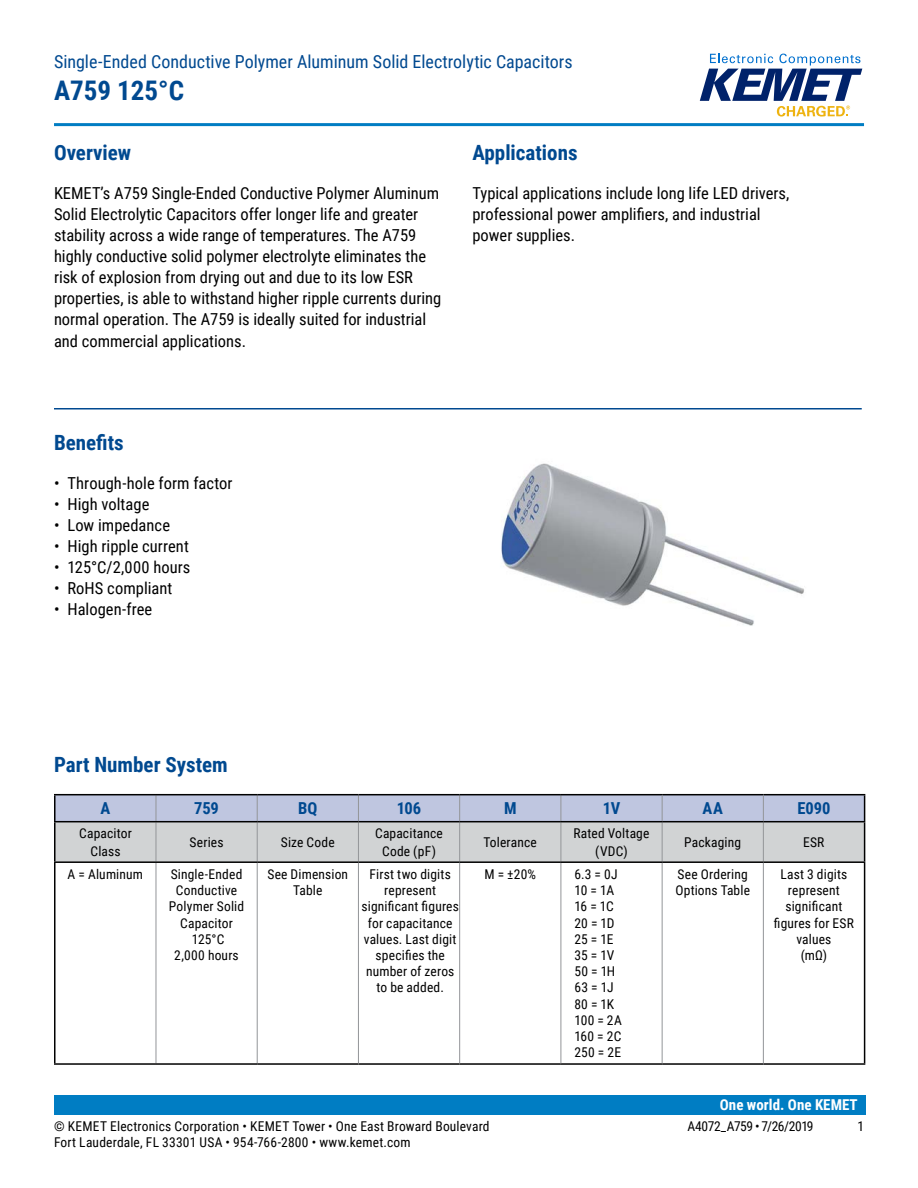
<style>
.page{position:relative;width:918px;height:1188px;background:#fff}
.page>*{position:absolute;margin:0;border:0;box-sizing:border-box;transform-origin:0 0}
.t1{font:700 27px "Roboto Condensed";color:#004990}
.t2{font:700 21px "Roboto Condensed";color:#004990}
.t3{font:18px "Roboto Condensed";color:#004990}
.t4{font:16.5px/21px "Roboto Condensed";color:#000}
.t5{font:700 16.5px "Roboto Condensed";color:#004990}
.t6{font:700 15px "Roboto Condensed";color:#fff}
.t7{font:13.5px/16.2px "Roboto Condensed";letter-spacing:.015em;color:#000;text-align:center}
.t8{font:13.5px "Roboto Condensed";letter-spacing:-.03em;color:#000}
</style>
<div class="page">
<svg style="left:700px;top:54px;width:162px;height:63px"></svg>
<hr style="left:54px;top:123px;width:810px;height:3px;background:#007dc3">
<div style="left:54px;top:1095px;width:811px;height:20px;background:#007dc3"></div>
<hr style="left:54px;top:408px;width:808px;height:2px;background:#004990">
<hr style="left:156px;top:863px;width:1px;height:200px;background:#939598">
<hr style="left:257px;top:863px;width:1px;height:200px;background:#939598">
<hr style="left:54px;top:822px;width:2px;height:39px;background:#000">
<hr style="left:358px;top:861px;width:102px;height:2px;background:#000">
<hr style="left:358px;top:1063px;width:102px;height:2px;background:#000">
<hr style="left:54px;top:794px;width:102px;height:1px;background:#000">
<hr style="left:54px;top:795px;width:2px;height:26px;background:#000">
<hr style="left:156px;top:794px;width:101px;height:1px;background:#000">
<hr style="left:257px;top:794px;width:101px;height:1px;background:#000">
<hr style="left:358px;top:794px;width:102px;height:1px;background:#000">
<hr style="left:460px;top:794px;width:101px;height:1px;background:#000">
<hr style="left:561px;top:794px;width:101px;height:1px;background:#000">
<hr style="left:662px;top:794px;width:101px;height:1px;background:#000">
<hr style="left:763px;top:794px;width:102px;height:1px;background:#000">
<hr style="left:54px;top:821px;width:102px;height:1px;background:#000">
<svg style="left:55px;top:795px;width:810px;height:67px;background:#c2c6d1"></svg>
<hr style="left:54px;top:861px;width:102px;height:2px;background:#000">
<hr style="left:54px;top:863px;width:2px;height:200px;background:#000">
<hr style="left:156px;top:861px;width:101px;height:2px;background:#000">
<hr style="left:257px;top:861px;width:101px;height:2px;background:#000">
<hr style="left:54px;top:1063px;width:102px;height:2px;background:#000">
<hr style="left:156px;top:1063px;width:101px;height:2px;background:#000">
<hr style="left:257px;top:1063px;width:101px;height:2px;background:#000">
<hr style="left:358px;top:863px;width:1px;height:200px;background:#939598">
<hr style="left:561px;top:861px;width:101px;height:2px;background:#000">
<hr style="left:662px;top:861px;width:101px;height:2px;background:#000">
<hr style="left:763px;top:861px;width:102px;height:2px;background:#000">
<hr style="left:864px;top:863px;width:1px;height:200px;background:#000">
<hr style="left:561px;top:1063px;width:101px;height:2px;background:#000">
<hr style="left:662px;top:1063px;width:101px;height:2px;background:#000">
<hr style="left:763px;top:1063px;width:102px;height:2px;background:#000">
<hr style="left:662px;top:863px;width:1px;height:200px;background:#939598">
<hr style="left:763px;top:863px;width:1px;height:200px;background:#939598">
<hr style="left:460px;top:861px;width:101px;height:2px;background:#000">
<hr style="left:460px;top:1063px;width:101px;height:2px;background:#000">
<hr style="left:459px;top:863px;width:1px;height:200px;background:#939598">
<hr style="left:561px;top:863px;width:1px;height:200px;background:#939598">
<img style="left:501px;top:463px;width:303px;height:163px">
<p class="t3" style="left:54px;top:48px;width:520px">Single-Ended Conductive Polymer Aluminum Solid Electrolytic Capacitors</p>
<h1 class="t1" style="left:54px;top:71px;width:132px">A759 125°C</h1>
<p class="t2" style="left:54px;top:138px;width:79px">Overview</p>
<p class="t4" style="left:54px;top:182px;width:389px">KEMET’s A759 Single-Ended Conductive Polymer Aluminum Solid Electrolytic Capacitors offer longer life and greater stability across a wide range of temperatures. The A759 highly conductive solid polymer electrolyte eliminates the risk of explosion from drying out and due to its low ESR properties, is able to withstand higher ripple currents during normal operation. The A759 is ideally suited for industrial and commercial applications.</p>
<p class="t2" style="left:472px;top:138px;width:107px">Applications</p>
<p class="t4" style="left:472px;top:182px;width:318px">Typical applications include long life LED drivers, professional power amplifiers, and industrial power supplies.</p>
<p class="t2" style="left:54px;top:428px;width:71px">Benefits</p>
<p class="t4" style="left:54px;top:472px;width:180px">• Through-hole form factor</p>
<p class="t4" style="left:54px;top:493px;width:97px">• High voltage</p>
<p class="t4" style="left:54px;top:514px;width:118px">• Low impedance</p>
<p class="t4" style="left:54px;top:535px;width:136px">• High ripple current</p>
<p class="t4" style="left:54px;top:556px;width:138px">• 125°C/2,000 hours</p>
<p class="t4" style="left:54px;top:577px;width:120px">• RoHS compliant</p>
<p class="t4" style="left:54px;top:598px;width:100px">• Halogen-free</p>
<p class="t2" style="left:54px;top:750px;width:175px">Part Number System</p>
<p class="t5" style="left:100px;top:797px;width:11px">A</p>
<p class="t5" style="left:194px;top:797px;width:26px">759</p>
<p class="t5" style="left:298px;top:797px;width:21px">BQ</p>
<p class="t5" style="left:397px;top:797px;width:26px">106</p>
<p class="t5" style="left:504px;top:797px;width:14px">M</p>
<p class="t5" style="left:603px;top:797px;width:19px">1V</p>
<p class="t5" style="left:703px;top:797px;width:22px">AA</p>
<p class="t5" style="left:797px;top:797px;width:35px">E090</p>
<p class="t7" style="left:79px;top:824px;width:54px;line-height:18px">Capacitor<br>Class</p>
<p class="t7" style="left:190px;top:834px;width:35px">Series</p>
<p class="t7" style="left:281px;top:834px;width:55px">Size Code</p>
<p class="t7" style="left:375px;top:824px;width:69px;line-height:18px">Capacitance<br>Code (pF)</p>
<p class="t7" style="left:484px;top:834px;width:55px">Tolerance</p>
<p class="t7" style="left:574px;top:824px;width:77px;line-height:18px">Rated Voltage (VDC)</p>
<p class="t7" style="left:684px;top:834px;width:58px">Packaging</p>
<p class="t7" style="left:803px;top:834px;width:23px">ESR</p>
<p class="t7" style="left:68px;top:866px;width:77px">A = Aluminum</p>
<p class="t7" style="left:169px;top:866px;width:77px">Single-Ended<br>Conductive<br>Polymer Solid<br>Capacitor<br>125°C<br>2,000 hours</p>
<p class="t7" style="left:267px;top:866px;width:82px">See Dimension<br>Table</p>
<p class="t7" style="left:362px;top:866px;width:99px">First two digits represent significant figures for capacitance values. Last digit specifies the number of zeros to be added.</p>
<p class="t7" style="left:484px;top:866px;width:53px">M = ±20%</p>
<p class="t7" style="left:574px;top:866px;width:49px;text-align:left">6.3 = 0J<br>10 = 1A<br>16 = 1C<br>20 = 1D<br>25 = 1E<br>35 = 1V<br>50 = 1H<br>63 = 1J<br>80 = 1K<br>100 = 2A<br>160 = 2C<br>250 = 2E</p>
<p class="t7" style="left:675px;top:866px;width:76px;text-align:left">See Ordering<br>Options Table</p>
<p class="t7" style="left:774px;top:866px;width:82px">Last 3 digits represent significant figures for ESR values<br>(mΩ)</p>
<p class="t6" style="left:720px;top:1094px;width:139px">One world. One KEMET</p>
<p class="t7" style="left:54px;top:1117px;width:437px">© KEMET Electronics Corporation • KEMET Tower • One East Broward Boulevard</p>
<p class="t8" style="left:687px;top:1116px;width:128px">A4072_A759 • 7/26/2019</p>
<p class="t7" style="left:857px;top:1117px;width:8px">1</p>
<p class="t7" style="left:54px;top:1133px;width:358px">Fort Lauderdale, FL 33301 USA • 954-766-2800 • www.kemet.com</p>
</div>
